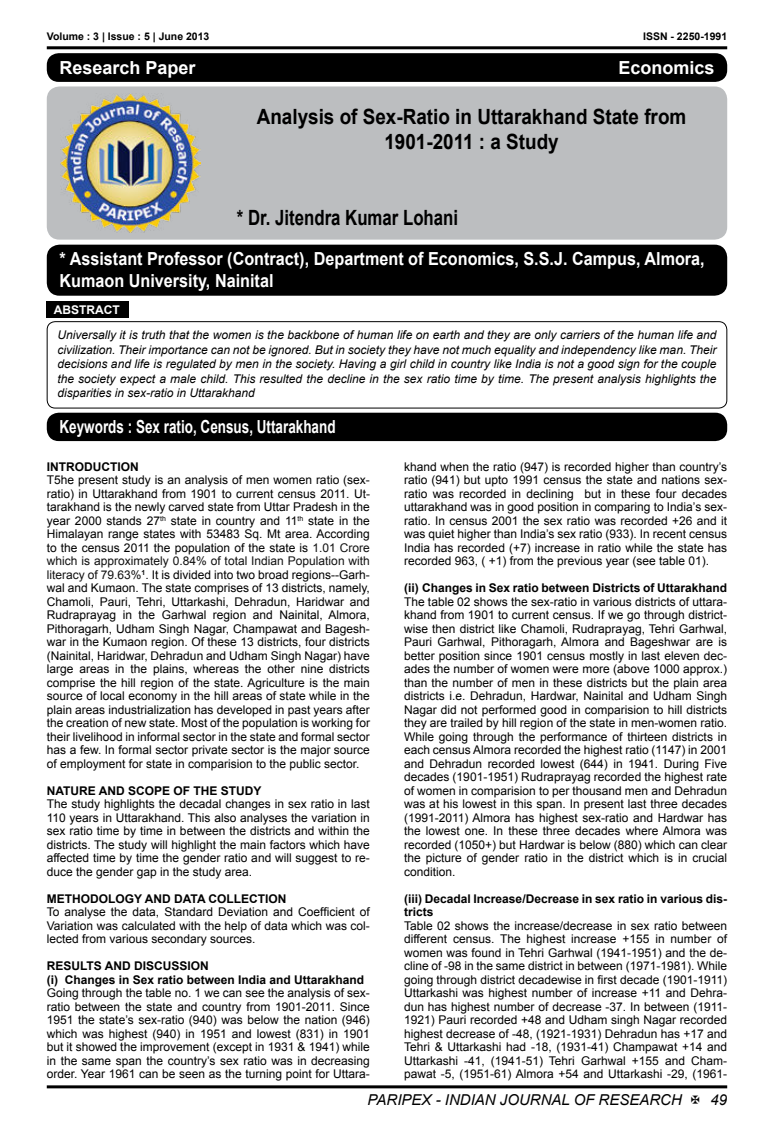
<style>
.page{position:relative;width:774px;height:1136px;background:#fff}
.page>*{position:absolute;margin:0;border:0;box-sizing:border-box;transform-origin:0 0}
.t1{font:700 21px/25.2px "Arial";color:#000;text-align:center;scale:.9 1}
.t2{font:700 21px "Arial";color:#000;scale:.8 1}
.t3{font:700 18px/21.6px "Arial";color:#fff;scale:.9 1}
.t4{font:700 18px "Arial";color:#fff;scale:.75 1}
.t5{font:700 18px "Arial";color:#fff}
.t6{font:italic 15px "Arial";color:#000}
.t7{font:12px/13.5px "Arial";color:#000;text-align:justify}
.t8{font:italic 12px/14.4px "Arial";color:#000;text-align:justify}
.t9{font:700 12px/13.5px "Arial";color:#000}
.t10{font:700 12px "Arial";color:#fff}
.t11{font:700 10.5px "Arial";color:#000}
.s1{color:#111}
</style>
<div class="page">
<hr style="left:47px;top:46px;width:680px;height:3px;background:#000">
<hr style="left:47px;top:1085px;width:680px;height:3px;background:#000">
<div style="left:47px;top:321px;width:680px;height:87px;border:1px solid #000;border-radius:8px"></div>
<div style="left:47px;top:301px;width:82px;height:16px;background:#000"></div>
<div style="left:47px;top:86px;width:680px;height:153px;background:#bcbec0;border-radius:13px"></div>
<div style="left:47px;top:53px;width:680px;height:29px;background:#000;border-radius:12px"></div>
<img style="left:61px;top:93px;width:139px;height:140px">
<div style="left:47px;top:244px;width:680px;height:52px;background:#000;border-radius:13px"></div>
<div style="left:47px;top:412px;width:680px;height:29px;background:#000;border-radius:12px"></div>
<p class="t11" style="left:47px;top:33px;width:164px">Volume : 3 | Issue : 5 | June 2013</p>
<p class="t11" style="left:643px;top:33px;width:86px">ISSN - 2250-1991</p>
<h2 class="t5" style="left:60px;top:61px;width:138px">Research Paper</h2>
<h2 class="t5" style="left:618px;top:61px;width:98px">Economics</h2>
<h1 class="t1" style="left:257px;top:106px;width:479px">Analysis of Sex-Ratio in Uttarakhand State from<br>1901-2011 : a Study</h1>
<h1 class="t2" style="left:237px;top:209px;width:278px">* Dr. Jitendra Kumar Lohani</h1>
<h2 class="t3" style="left:60px;top:249px;width:718px">* Assistant Professor (Contract), Department of Economics, S.S.J. Campus, Almora,<br>Kumaon University, Nainital</h2>
<p class="t10" style="left:54px;top:305px;width:67px">ABSTRACT</p>
<p class="t8" style="left:57px;top:329px;width:661px">Universally it is truth that the women is the backbone of human life on earth and they are only carriers of the human life and civilization. Their importance can not be ignored. But in society they have not much equality and independency like man. Their decisions and life is regulated by men in the society. Having a girl child in country like India is not a good sign for the couple the society expect a male child. This resulted the decline in the sex ratio time by time. The present analysis highlights the disparities in sex-ratio in Uttarakhand</p>
<h2 class="t4" style="left:60px;top:420px;width:370px">Keywords : Sex ratio, Census, Uttarakhand</h2>
<p class="t9" style="left:47px;top:460px;width:93px">INTRODUCTION</p>
<p class="t7" style="left:47px;top:474px;width:325px">T5he present study is an analysis of men women ratio (sex&shy;ratio) in Uttarakhand from 1901 to current census 2011. Ut&shy;tarakhand is the newly carved state from Uttar Pradesh in the year 2000 stands 27<sup>th</sup> state in country and 11<sup>th</sup> state in the Himalayan range states with 53483 Sq. Mt area. According to the census 2011 the population of the state is <span class="s1">1.01 Crore which is approximately 0.84% of total Indian Population with literacy of 79.63%</span><sup>1</sup><span class="s1">.</span> It is divided into two broad regions--Garh&shy;wal and Kumaon. The state comprises of 13 districts, namely, Chamoli, Pauri, Tehri, Uttarkashi, Dehradun, Haridwar and Rudraprayag in the Garhwal region and Nainital, Almora, Pithoragarh, Udham Singh Nagar, Champawat and Bagesh&shy;war in the Kumaon region. Of these 13 districts, four districts (Nainital, Haridwar, Dehradun and Udham Singh Nagar) have large areas in the plains, whereas the other nine districts comprise the hill region of the state. Agriculture is the main source of local economy in the hill areas of state while in the plain areas industrialization has developed in past years after the creation of new state. Most of the population is working for their livelihood in informal sector in the state and formal sector has a few. In formal sector private sector is the major source of employment for state in comparision to the public sector.</p>
<p class="t9" style="left:47px;top:784px;width:216px">NATURE AND SCOPE OF THE STUDY</p>
<p class="t7" style="left:47px;top:798px;width:325px">The study highlights the decadal changes in sex ratio in last 110 years in Uttarakhand. This also analyses the variation in sex ratio time by time in between the districts and within the districts. The study will highlight the main factors which have affected time by time the gender ratio and will suggest to re&shy;duce the gender gap in the study area.</p>
<p class="t9" style="left:47px;top:892px;width:241px">METHODOLOGY AND DATA COLLECTION</p>
<p class="t7" style="left:47px;top:905px;width:325px">To analyse the data, Standard Deviation and Coefficient of Variation was calculated with the help of data which was col&shy;lected from various secondary sources.</p>
<p class="t9" style="left:47px;top:960px;width:319px">RESULTS AND DISCUSSION<br>(i) Changes in Sex ratio between India and Uttarakhand</p>
<p class="t7" style="left:47px;top:987px;width:325px">Going through the table no. 1 we can see the analysis of sex&shy;ratio between the state and country from 1901-2011. Since 1951 the state’s sex-ratio (940) was below the nation (946) which was highest (940) in 1951 and lowest (831) in 1901 but it showed the improvement (except in 1931 &amp; 1941) while in the same span the country’s sex ratio was in decreasing order. Year 1961 can be seen as the turning point for Uttara-</p>
<p class="t7" style="left:404px;top:460px;width:325px">khand when the ratio (947) is recorded higher than country’s ratio (941) but upto 1991 census the state and nations sex&shy;ratio was recorded in declining but in these four decades uttarakhand was in good position in comparing to India’s sex&shy;ratio. In census 2001 the sex ratio was recorded +26 and it was quiet higher than India’s sex ratio (933). In recent census India has recorded (+7) increase in ratio while the state has recorded 963, ( +1) from the previous year (see table 01).</p>
<p class="t9" style="left:404px;top:582px;width:325px">(ii) Changes in Sex ratio between Districts of Uttarakhand</p>
<p class="t7" style="left:404px;top:595px;width:325px">The table 02 shows the sex-ratio in various districts of uttara&shy;khand from 1901 to current census. If we go through district&shy;wise then district like Chamoli, Rudraprayag, Tehri Garhwal, Pauri Garhwal, Pithoragarh, Almora and Bageshwar are is better position since 1901 census mostly in last eleven dec&shy;ades the number of women were more (above 1000 approx.) than the number of men in these districts but the plain area districts i.e. Dehradun, Hardwar, Nainital and Udham Singh Nagar did not performed good in comparision to hill districts they are trailed by hill region of the state in men-women ratio.<br>While going through the performance of thirteen districts in each census Almora recorded the highest ratio (1147) in 2001 and Dehradun recorded lowest (644) in 1941. During Five decades (1901-1951) Rudraprayag recorded the highest rate of women in comparision to per thousand men and Dehradun was at his lowest in this span. In present last three decades (1991-2011) Almora has highest sex-ratio and Hardwar has the lowest one. In these three decades where Almora was recorded (1050+) but Hardwar is below (880) which can clear the picture of gender ratio in the district which is in crucial condition.</p>
<p class="t9" style="left:404px;top:892px;width:325px">(iii) Decadal Increase/Decrease in sex ratio in various dis&shy;tricts</p>
<p class="t7" style="left:404px;top:919px;width:325px">Table 02 shows the increase/decrease in sex ratio between different census. The highest increase +155 in number of women was found in Tehri Garhwal (1941-1951) and the de&shy;cline of -98 in the same district in between (1971-1981). While going through district decadewise in first decade (1901-1911)<br>Uttarkashi was highest number of increase +11 and Dehra&shy;dun has highest number of decrease -37. In between (1911- 1921) Pauri recorded +48 and Udham singh Nagar recorded highest decrease of -48, (1921-1931) Dehradun has +17 and Tehri &amp; Uttarkashi had -18, (1931-41) Champawat +14 and Uttarkashi -41, (1941-51) Tehri Garhwal +155 and Cham&shy;pawat -5, (1951-61) Almora +54 and Uttarkashi -29, (1961-</p>
<p class="t6" style="left:368px;top:1093px;width:316px">PARIPEX - INDIAN JOURNAL OF RESEARCH</p>
<p class="t6" style="left:710px;top:1093px;width:18px">49</p>
</div>
